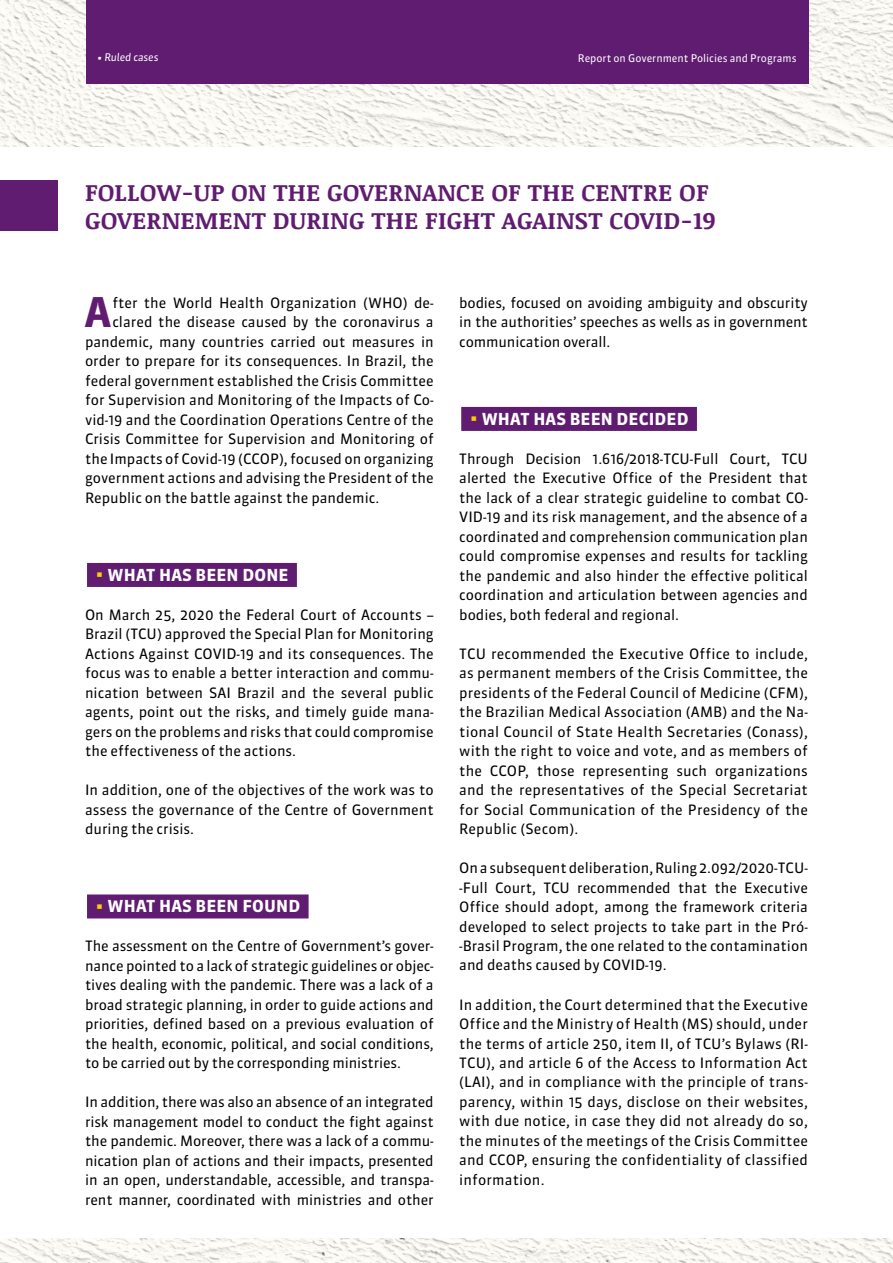
<style>
.page{position:relative;width:893px;height:1263px;background:#fff}
.page>*{position:absolute;margin:0;border:0;box-sizing:border-box;transform-origin:0 0}
.t1{font:700 40.8px "Sanuk";color:#601c70}
.t2{font:700 24px/28.8px "Noticia Text";letter-spacing:.01em;color:#601c70}
.t3{font:700 16.5px "Sanuk";letter-spacing:.01em;color:#fff}
.t4{font:14.25px/19.5px "Sanuk";color:#000;text-align:justify}
.t5{font:10.5px "Sanuk";color:#fff}
.t6{font:italic 10.5px "Sanuk";letter-spacing:-.01em;color:#fff}
.s1{color:#fccd00}
</style>
<div class="page">
<svg style="left:0;top:0;width:893px;height:147px;fill:#faf8f2"></svg>
<svg style="left:0;top:1239px;width:893px;height:24px;fill:#f9f7f2"></svg>
<div style="left:0;top:180px;width:57px;height:51px;background:#601c70"></div>
<div style="left:87px;top:563px;width:210px;height:24px;background:#601c70"></div>
<div style="left:87px;top:894px;width:222px;height:24px;background:#601c70"></div>
<div style="left:461px;top:407px;width:236px;height:24px;background:#601c70"></div>
<div style="left:86px;top:0;width:722px;height:84px;background:#601c70"></div>
<p class="t6" style="left:97px;top:51px;width:63px">• Ruled cases</p>
<p class="t5" style="left:578px;top:52px;width:220px">Report on Government Policies and Programs</p>
<h2 class="t2" style="left:85px;top:177px;width:632px">FOLLOW-UP ON THE GOVERNANCE OF THE CENTRE OF<br>GOVERNEMENT DURING THE FIGHT AGAINST COVID-19</h2>
<h1 class="t1" style="left:85px;top:287px;width:28px">A</h1>
<p class="t4" style="left:112px;top:293px;width:323px">fter the World Health Organization (WHO) de-</p>
<p class="t4" style="left:112px;top:312px;width:323px">clared the disease caused by the coronavirus a</p>
<p class="t4" style="left:85px;top:332px;width:350px">pandemic, many countries carried out measures in</p>
<p class="t4" style="left:85px;top:351px;width:350px">order to prepare for its consequences. In Brazil, the</p>
<p class="t4" style="left:85px;top:371px;width:350px">federal government established the Crisis Committee</p>
<p class="t4" style="left:85px;top:390px;width:350px">for Supervision and Monitoring of the Impacts of Co-</p>
<p class="t4" style="left:85px;top:410px;width:350px">vid-19 and the Coordination Operations Centre of the</p>
<p class="t4" style="left:85px;top:429px;width:350px">Crisis Committee for Supervision and Monitoring of</p>
<p class="t4" style="left:85px;top:449px;width:350px">the Impacts of Covid-19 (CCOP), focused on organizing</p>
<p class="t4" style="left:85px;top:468px;width:350px">government actions and advising the President of the</p>
<p class="t4" style="left:85px;top:488px;width:296px">Republic on the battle against the pandemic.</p>
<p class="t3" style="left:96px;top:564px;width:195px"><span class="s1">•</span> WHAT HAS BEEN DONE</p>
<p class="t4" style="left:85px;top:605px;width:350px">On March 25, 2020 the Federal Court of Accounts – Brazil (TCU) approved the Special Plan for Monitoring Actions Against COVID-19 and its consequences. The focus was to enable a better interaction and commu&shy;nication between SAI Brazil and the several public agents, point out the risks, and timely guide mana&shy;gers on the problems and risks that could compromise the effectiveness of the actions.</p>
<p class="t4" style="left:85px;top:780px;width:350px">In addition, one of the objectives of the work was to assess the governance of the Centre of Government during the crisis.</p>
<p class="t3" style="left:96px;top:896px;width:206px"><span class="s1">•</span> WHAT HAS BEEN FOUND</p>
<p class="t4" style="left:85px;top:936px;width:350px">The assessment on the Centre of Government’s gover&shy;nance pointed to a lack of strategic guidelines or objec&shy;tives dealing with the pandemic. There was a lack of a broad strategic planning, in order to guide actions and priorities, defined based on a previous evaluation of the health, economic, political, and social conditions, to be carried out by the corresponding ministries.</p>
<p class="t4" style="left:85px;top:1092px;width:350px">In addition, there was also an absence of an integrated risk management model to conduct the fight against the pandemic. Moreover, there was a lack of a commu&shy;nication plan of actions and their impacts, presented in an open, understandable, accessible, and transpa&shy;rent manner, coordinated with ministries and other</p>
<p class="t4" style="left:459px;top:293px;width:350px">bodies, focused on avoiding ambiguity and obscurity in the authorities’ speeches as wells as in government communication overall.</p>
<p class="t3" style="left:470px;top:408px;width:220px"><span class="s1">•</span> WHAT HAS BEEN DECIDED</p>
<p class="t4" style="left:459px;top:449px;width:350px">Through Decision 1.616/2018-TCU-Full Court, TCU alerted the Executive Office of the President that the lack of a clear strategic guideline to combat CO-VID-19 and its risk management, and the absence of a coordinated and comprehension communication plan could compromise expenses and results for tackling the pandemic and also hinder the effective political coordination and articulation between agencies and bodies, both federal and regional.</p>
<p class="t4" style="left:459px;top:644px;width:350px">TCU recommended the Executive Office to include, as permanent members of the Crisis Committee, the presidents of the Federal Council of Medicine (CFM), the Brazilian Medical Association (AMB) and the Na&shy;tional Council of State Health Secretaries (Conass), with the right to voice and vote, and as members of the CCOP, those representing such organizations and the representatives of the Special Secretariat for Social Communication of the Presidency of the Republic (Secom).</p>
<p class="t4" style="left:459px;top:858px;width:350px">On a subsequent deliberation, Ruling 2.092/2020-TCU--Full Court, TCU recommended that the Executive Office should adopt, among the framework criteria developed to select projects to take part in the Pró--Brasil Program, the one related to the contamination and deaths caused by COVID-19.</p>
<p class="t4" style="left:459px;top:994px;width:350px">In addition, the Court determined that the Executive Office and the Ministry of Health (MS) should, under the terms of article 250, item II, of TCU’s Bylaws (RI-TCU), and article 6 of the Access to Information Act (LAI), and in compliance with the principle of trans&shy;parency, within 15 days, disclose on their websites, with due notice, in case they did not already do so, the minutes of the meetings of the Crisis Committee and CCOP, ensuring the confidentiality of classified information.</p>
</div>
